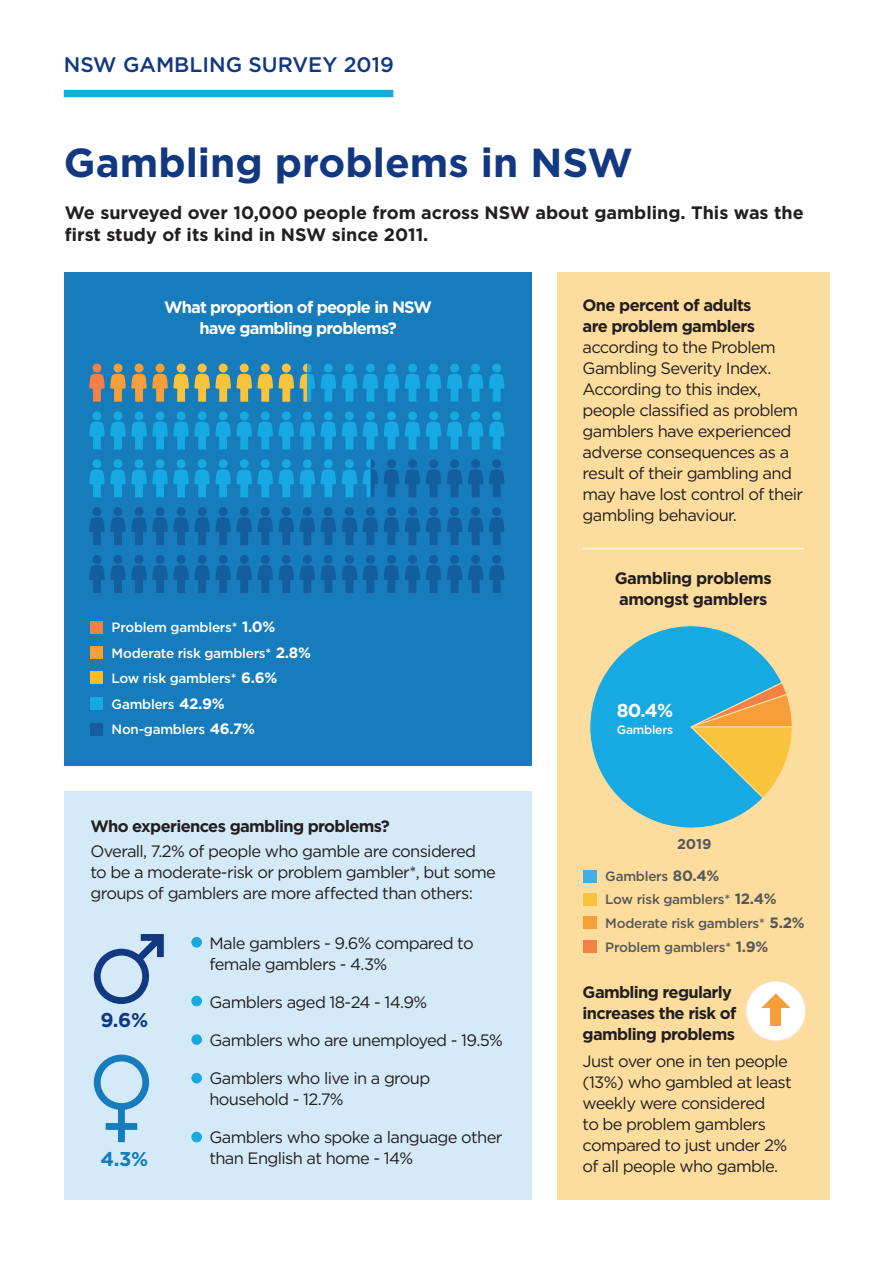
<style>
.page{position:relative;width:893px;height:1263px;background:#fff}
.page>*{position:absolute;margin:0;border:0;box-sizing:border-box;transform-origin:0 0}
.Section_heading{font:700 40.5px "Gotham";color:#113880}
.Subheading_1{font:500 21px "Gotham";color:#113880}
.Section_heading-2{font:700 19.95px "Gotham";color:#113880}
.Section_heading-3{font:700 19.95px "Gotham";color:#167cbb}
.Contents_-_more_spac{font:700 18.75px "Gotham";color:#fff}
.Subheading_2{font:700 18px/22.5px "Gotham";color:#231f20}
.Body{font:16.5px/21px "Gotham";letter-spacing:-.04em;color:#231f20}
.Body-2{font:700 16.5px/21px "Gotham";letter-spacing:-.04em;color:#231f20}
.Body-3{font:700 16.5px/21px "Gotham";letter-spacing:-.05em;color:#fff;text-align:center}
.Contents_-_more_spac-2{font:700 14.25px "Gotham";color:#57585a}
.Body-4{font:500 13.5px "Gotham";letter-spacing:-.02em;color:#fff}
.Body-5{font:500 13.5px "Gotham";letter-spacing:-.02em;color:#57585a}
.Body-6{font:500 12.15px "Gotham";letter-spacing:-.02em;color:#fff}
.s1{font-weight:700;font-size:15px}
.s2{font-weight:700}
</style>
<div class="page">
<div style="left:64px;top:90px;width:329px;height:7px;background:#17a9e1"></div>
<div style="left:557px;top:272px;width:272px;height:927px;background:#fddd9e"></div>
<div style="left:64px;top:791px;width:467px;height:408px;background:#d5eaf8"></div>
<svg style="left:783px;top:686px;width:9px;height:81px"></svg>
<svg style="left:589px;top:625px;width:194px;height:204px"></svg>
<div style="left:746px;top:981px;width:60px;height:60px;background:#fff;border-radius:50%"></div>
<div style="left:745px;top:980px;width:62px;height:62px;border:2px solid #fcdebc;border-radius:50%"></div>
<div style="left:770px;top:1008px;width:11px;height:17px;background:#f69e39"></div>
<svg style="left:761px;top:993px;width:29px;height:15px"></svg>
<hr style="left:583px;top:548px;width:221px;height:1px;background:#fff">
<svg style="left:93px;top:934px;width:71px;height:70px"></svg>
<svg style="left:94px;top:1054px;width:55px;height:88px"></svg>
<div style="left:191px;top:937px;width:11px;height:10px;background:#17a9e1;border-radius:50%"></div>
<div style="left:191px;top:1073px;width:11px;height:10px;background:#17a9e1;border-radius:50%"></div>
<div style="left:191px;top:996px;width:11px;height:10px;background:#17a9e1;border-radius:50%"></div>
<div style="left:191px;top:1034px;width:11px;height:11px;background:#17a9e1;border-radius:50%"></div>
<div style="left:191px;top:1132px;width:11px;height:10px;background:#17a9e1;border-radius:50%"></div>
<div style="left:584px;top:893px;width:13px;height:13px;background:#fac33d"></div>
<div style="left:584px;top:916px;width:13px;height:13px;background:#f69e39"></div>
<div style="left:584px;top:940px;width:13px;height:13px;background:#f48045"></div>
<div style="left:584px;top:870px;width:13px;height:12px;background:#40b0e4"></div>
<div style="left:64px;top:272px;width:467px;height:493px;background:#167cbb"></div>
<div style="left:90px;top:621px;width:13px;height:13px;background:#f48045"></div>
<div style="left:90px;top:646px;width:13px;height:13px;background:#f69e39"></div>
<div style="left:90px;top:671px;width:13px;height:13px;background:#f9bd22"></div>
<div style="left:90px;top:697px;width:13px;height:13px;background:#17a9e1"></div>
<div style="left:90px;top:723px;width:13px;height:13px;background:#135da0"></div>
<svg style="left:384px;top:459px;width:15px;height:38px"></svg>
<svg style="left:405px;top:459px;width:15px;height:38px"></svg>
<svg style="left:426px;top:459px;width:15px;height:38px"></svg>
<svg style="left:447px;top:459px;width:15px;height:38px"></svg>
<svg style="left:468px;top:459px;width:15px;height:38px"></svg>
<svg style="left:489px;top:459px;width:15px;height:38px"></svg>
<svg style="left:89px;top:507px;width:121px;height:38px"></svg>
<svg style="left:216px;top:507px;width:15px;height:38px"></svg>
<svg style="left:237px;top:507px;width:15px;height:38px"></svg>
<svg style="left:258px;top:507px;width:15px;height:38px"></svg>
<svg style="left:279px;top:507px;width:15px;height:38px"></svg>
<svg style="left:300px;top:507px;width:15px;height:38px"></svg>
<svg style="left:321px;top:507px;width:15px;height:38px"></svg>
<svg style="left:342px;top:507px;width:15px;height:38px"></svg>
<svg style="left:363px;top:507px;width:15px;height:38px"></svg>
<svg style="left:384px;top:507px;width:15px;height:38px"></svg>
<svg style="left:405px;top:507px;width:15px;height:38px"></svg>
<svg style="left:426px;top:507px;width:15px;height:38px"></svg>
<svg style="left:447px;top:507px;width:15px;height:38px"></svg>
<svg style="left:468px;top:507px;width:15px;height:38px"></svg>
<svg style="left:489px;top:507px;width:15px;height:38px"></svg>
<svg style="left:89px;top:555px;width:121px;height:38px"></svg>
<svg style="left:216px;top:555px;width:15px;height:38px"></svg>
<svg style="left:237px;top:555px;width:15px;height:38px"></svg>
<svg style="left:258px;top:555px;width:15px;height:38px"></svg>
<svg style="left:279px;top:555px;width:15px;height:38px"></svg>
<svg style="left:300px;top:555px;width:15px;height:38px"></svg>
<svg style="left:321px;top:555px;width:15px;height:38px"></svg>
<svg style="left:342px;top:555px;width:15px;height:38px"></svg>
<svg style="left:363px;top:555px;width:15px;height:38px"></svg>
<svg style="left:384px;top:555px;width:15px;height:38px"></svg>
<svg style="left:405px;top:555px;width:15px;height:38px"></svg>
<svg style="left:426px;top:555px;width:15px;height:38px"></svg>
<svg style="left:447px;top:555px;width:15px;height:38px"></svg>
<svg style="left:468px;top:555px;width:15px;height:38px"></svg>
<svg style="left:489px;top:555px;width:15px;height:38px"></svg>
<svg style="left:89px;top:364px;width:121px;height:38px"></svg>
<svg style="left:216px;top:364px;width:15px;height:38px"></svg>
<svg style="left:237px;top:364px;width:15px;height:38px"></svg>
<svg style="left:258px;top:364px;width:15px;height:38px"></svg>
<svg style="left:279px;top:364px;width:15px;height:38px"></svg>
<svg style="left:363px;top:459px;width:15px;height:38px"></svg>
<svg style="left:321px;top:364px;width:15px;height:38px"></svg>
<svg style="left:342px;top:364px;width:15px;height:38px"></svg>
<svg style="left:363px;top:364px;width:15px;height:38px"></svg>
<svg style="left:384px;top:364px;width:15px;height:38px"></svg>
<svg style="left:405px;top:364px;width:15px;height:38px"></svg>
<svg style="left:426px;top:364px;width:15px;height:38px"></svg>
<svg style="left:447px;top:364px;width:15px;height:38px"></svg>
<svg style="left:468px;top:364px;width:15px;height:38px"></svg>
<svg style="left:489px;top:364px;width:15px;height:38px"></svg>
<svg style="left:89px;top:411px;width:121px;height:38px"></svg>
<svg style="left:216px;top:411px;width:15px;height:38px"></svg>
<svg style="left:237px;top:411px;width:15px;height:38px"></svg>
<svg style="left:258px;top:411px;width:15px;height:38px"></svg>
<svg style="left:279px;top:411px;width:15px;height:38px"></svg>
<svg style="left:300px;top:411px;width:15px;height:38px"></svg>
<svg style="left:321px;top:411px;width:15px;height:38px"></svg>
<svg style="left:342px;top:411px;width:15px;height:38px"></svg>
<svg style="left:363px;top:411px;width:15px;height:38px"></svg>
<svg style="left:384px;top:411px;width:15px;height:38px"></svg>
<svg style="left:405px;top:411px;width:15px;height:38px"></svg>
<svg style="left:426px;top:411px;width:15px;height:38px"></svg>
<svg style="left:447px;top:411px;width:15px;height:38px"></svg>
<svg style="left:468px;top:411px;width:15px;height:38px"></svg>
<svg style="left:489px;top:411px;width:15px;height:38px"></svg>
<svg style="left:89px;top:459px;width:121px;height:38px"></svg>
<svg style="left:216px;top:459px;width:15px;height:38px"></svg>
<svg style="left:237px;top:459px;width:15px;height:38px"></svg>
<svg style="left:258px;top:459px;width:15px;height:38px"></svg>
<svg style="left:279px;top:459px;width:15px;height:38px"></svg>
<svg style="left:300px;top:459px;width:15px;height:38px"></svg>
<svg style="left:321px;top:459px;width:15px;height:38px"></svg>
<svg style="left:342px;top:459px;width:15px;height:38px"></svg>
<svg style="left:300px;top:364px;width:15px;height:38px"></svg>
<p class="Subheading_1" style="left:64px;top:51px;width:331px">NSW GAMBLING SURVEY 2019</p>
<p class="Section_heading" style="left:64px;top:136px;width:570px">Gambling problems in NSW</p>
<p class="Subheading_2" style="left:65px;top:201px;width:740px">We surveyed over 10,000 people from across NSW about gambling. This was the first study of its kind in NSW since 2011.</p>
<p class="Body-3" style="left:164px;top:297px;width:269px">What proportion of people in NSW have gambling problems?</p>
<p class="Body-4" style="left:112px;top:618px;width:165px">Problem gamblers* <span class="s1">1.0%</span></p>
<p class="Body-4" style="left:112px;top:644px;width:201px">Moderate risk gamblers* <span class="s1">2.8%</span></p>
<p class="Body-4" style="left:112px;top:670px;width:167px">Low risk gamblers* <span class="s1">6.6%</span></p>
<p class="Body-4" style="left:112px;top:695px;width:115px">Gamblers <span class="s1">42.9%</span></p>
<p class="Body-4" style="left:112px;top:721px;width:145px">Non-gamblers <span class="s1">46.7%</span></p>
<p class="Body-2" style="left:90px;top:815px;width:301px">Who experiences gambling problems?</p>
<p class="Body" style="left:90px;top:840px;width:407px">Overall, 7.2% of people who gamble are considered to be a moderate-risk or problem gambler*, but some groups of gamblers are more affected than others:</p>
<p class="Section_heading-2" style="left:100px;top:1007px;width:49px">9.6%</p>
<p class="Section_heading-3" style="left:100px;top:1145px;width:49px">4.3%</p>
<p class="Body" style="left:209px;top:932px;width:266px">Male gamblers - 9.6% compared to female gamblers - 4.3%</p>
<p class="Body" style="left:209px;top:991px;width:219px">Gamblers aged 18-24 - 14.9%</p>
<p class="Body" style="left:209px;top:1029px;width:295px">Gamblers who are unemployed - 19.5%</p>
<p class="Body" style="left:209px;top:1067px;width:222px">Gamblers who live in a group household - 12.7%</p>
<p class="Body" style="left:209px;top:1126px;width:295px">Gamblers who spoke a language other than English at home - 14%</p>
<p class="Body" style="left:583px;top:294px;width:222px"><span class="s2">One percent of adults<br>are problem gamblers </span>according to the Problem<br>Gambling Severity Index.<br>According to this index, people classified as problem gamblers have experienced adverse consequences as a result of their gambling and may have lost control of their gambling behaviour.</p>
<p class="Body-2" style="left:615px;top:567px;width:159px">Gambling problems amongst gamblers</p>
<p class="Contents_-_more_spac" style="left:617px;top:698px;width:58px">80.4%</p>
<p class="Body-6" style="left:617px;top:722px;width:58px">Gamblers</p>
<p class="Contents_-_more_spac-2" style="left:677px;top:834px;width:36px">2019</p>
<p class="Body-5" style="left:605px;top:867px;width:115px">Gamblers <span class="s1">80.4%</span></p>
<p class="Body-5" style="left:605px;top:890px;width:173px">Low risk gamblers* <span class="s1">12.4%</span></p>
<p class="Body-5" style="left:605px;top:914px;width:201px">Moderate risk gamblers* <span class="s1">5.2%</span></p>
<p class="Body-5" style="left:605px;top:938px;width:164px">Problem gamblers* <span class="s1">1.9%</span></p>
<p class="Body-2" style="left:583px;top:981px;width:155px">Gambling regularly increases the risk of gambling problems</p>
<p class="Body" style="left:583px;top:1050px;width:211px">Just over one in ten people (13%) who gambled at least weekly were considered<br>to be problem gamblers compared to just under 2% of all people who gamble.</p>
</div>
